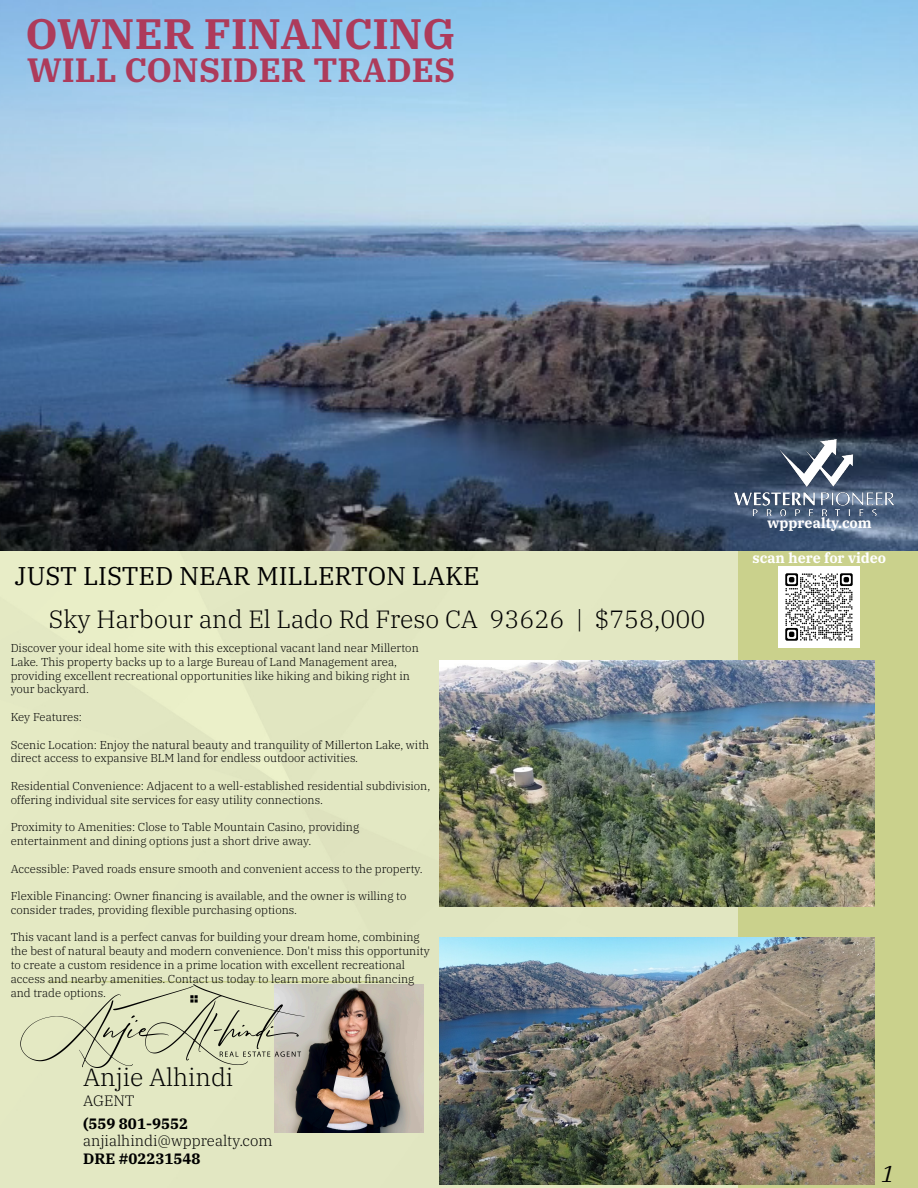
<style>
.page{position:relative;width:918px;height:1188px;background:#fff}
.page>*{position:absolute;margin:0;border:0;box-sizing:border-box;transform-origin:0 0}
.t1{font:700 42.6px "IBM Plex Serif";color:#ad3b5b}
.t2{font:700 33.75px "IBM Plex Serif";color:#ad3b5b}
.t3{font:25.65px "IBM Plex Serif";color:#000}
.t4{font:300 24.9px "IBM Plex Serif";color:#000}
.t5{font:italic 23.1px "IBM Plex Serif";color:#000}
.t6{font:300 15px "IBM Plex Serif";color:#000}
.t7{font:700 15px "IBM Plex Serif";color:#000}
.t8{font:700 14.25px "IBM Plex Serif";color:#fff}
.t9{font:300 11.55px/13.8px "IBM Plex Serif";color:#000}
</style>
<div class="page">
<div style="left:738px;top:0;width:180px;height:1188px;background:#cad18c"></div>
<img style="left:0;top:0;width:918px;height:551px">
<img style="left:439px;top:660px;width:435px;height:247px">
<img style="left:439px;top:938px;width:435px;height:247px">
<hr style="left:47px;top:981px;width:336px;height:1px;background:#c9d18c">
<img style="left:275px;top:984px;width:148px;height:149px">
<img style="left:734px;top:440px;width:160px;height:76px">
<img style="left:779px;top:567px;width:81px;height:81px">
<img style="left:11px;top:925px;width:303px;height:202px">
<h1 class="t1" style="left:25px;top:0;width:432px">OWNER FINANCING</h1>
<h2 class="t2" style="left:27px;top:43px;width:430px">WILL CONSIDER TRADES</h2>
<h3 class="t3" style="left:15px;top:556px;width:466px">JUST LISTED NEAR MILLERTON LAKE</h3>
<h3 class="t4" style="left:49px;top:600px;width:658px">Sky Harbour and El Lado Rd Freso CA 93626 | $758,000</h3>
<p class="t9" style="left:11px;top:640px;width:410px">Discover your ideal home site with this exceptional vacant land near Millerton Lake. This property backs up to a large Bureau of Land Management area, providing excellent recreational opportunities like hiking and biking right in your backyard.</p>
<p class="t9" style="left:11px;top:709px;width:73px">Key Features:</p>
<p class="t9" style="left:11px;top:737px;width:420px">Scenic Location: Enjoy the natural beauty and tranquility of Millerton Lake, with direct access to expansive BLM land for endless outdoor activities.</p>
<p class="t9" style="left:11px;top:778px;width:421px">Residential Convenience: Adjacent to a well-established residential subdivision, offering individual site services for easy utility connections.</p>
<p class="t9" style="left:11px;top:819px;width:350px">Proximity to Amenities: Close to Table Mountain Casino, providing entertainment and dining options just a short drive away.</p>
<p class="t9" style="left:11px;top:861px;width:414px">Accessible: Paved roads ensure smooth and convenient access to the property.</p>
<p class="t9" style="left:11px;top:888px;width:397px">Flexible Financing: Owner financing is available, and the owner is willing to consider trades, providing flexible purchasing options.</p>
<p class="t9" style="left:11px;top:930px;width:421px">This vacant land is a perfect canvas for building your dream home, combining the best of natural beauty and modern convenience. Don't miss this opportunity to create a custom residence in a prime location with excellent recreational access and nearby amenities. Contact us today to learn more about financing and trade options.</p>
<h3 class="t4" style="left:83px;top:1059px;width:152px">Anjie Alhindi</h3>
<p class="t7" style="left:83px;top:1112px;width:106px">(559 801-9552</p>
<p class="t6" style="left:83px;top:1129px;width:191px">anjialhindi@wpprealty.com</p>
<p class="t7" style="left:83px;top:1147px;width:119px">DRE #02231548</p>
<p class="t6" style="left:83px;top:1089px;width:53px">AGENT</p>
<p class="t8" style="left:767px;top:511px;width:106px">wpprealty.com</p>
<p class="t8" style="left:753px;top:546px;width:135px">scan here for video</p>
<h3 class="t5" style="left:881px;top:1156px;width:14px">1</h3>
</div>
